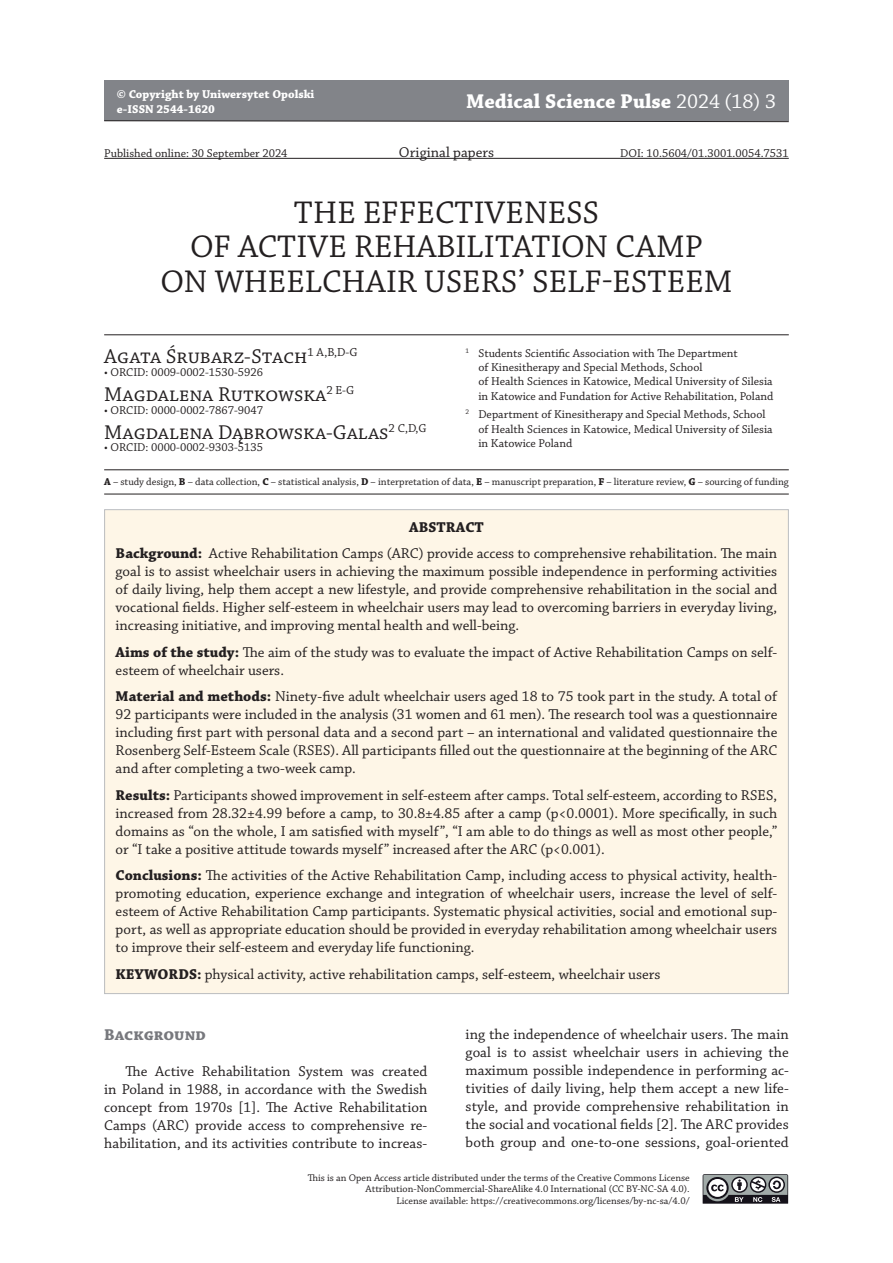
<style>
.page{position:relative;width:893px;height:1263px;background:#fff}
.page>*{position:absolute;margin:0;border:0;box-sizing:border-box;transform-origin:0 0}
.t1{font:33px/34.7px "Chaparral Pro";letter-spacing:.06em;color:#231f20}
.t2{font:21px "Chaparral Pro";color:#231f20}
.t3{font:700 21px "Chaparral Pro";color:#fff}
.t4{font:700 16.5px "Chaparral Pro";color:#77787d}
.t5{font:15px/18px "Chaparral Pro";color:#231f20;text-align:justify}
.t6{font:12px/14.4px "Chaparral Pro";color:#231f20}
.t7{font:700 12px/14.4px "Chaparral Pro";color:#fff}
.t8{font:10.5px "Chaparral Pro";color:#231f20}
.t9{font:10.2px/11.2px "Chaparral Pro";color:#231f20;text-align:right}
.s1{font-weight:400}
.s2{font-weight:700}
</style>
<div class="page">
<svg style="left:703px;top:1174px;width:85px;height:30px;background:#797a7d"></svg>
<div style="left:104px;top:81px;width:685px;height:40px;background:#828489"></div>
<svg style="left:104px;top:120px;width:685px;height:2px"></svg>
<hr style="left:104px;top:158px;width:685px;height:1px;background:#231f20">
<hr style="left:104px;top:334px;width:685px;height:1px;background:#231f20">
<hr style="left:104px;top:469px;width:685px;height:1px;background:#231f20">
<hr style="left:104px;top:494px;width:685px;height:1px;background:#231f20">
<div style="left:105px;top:510px;width:683px;height:483px;background:#fef6e7"></div>
<p class="t7" style="left:117px;top:88px;width:199px">© Copyright by Uniwersytet Opolski e-ISSN 2544-1620</p>
<h2 class="t3" style="left:466px;top:89px;width:311px">Medical Science Pulse <span class="s1">2024 (18) 3</span></h2>
<p class="t6" style="left:104px;top:146px;width:185px">Published online: 30 September 2024</p>
<p class="t5" style="left:399px;top:144px;width:97px">Original papers</p>
<p class="t6" style="left:620px;top:146px;width:170px">DOI: 10.5604/01.3001.0054.7531</p>
<h1 class="t1" style="left:294px;top:196px;width:289px">The effectiveness</h1>
<h1 class="t1" style="left:190px;top:231px;width:67px">of acti</h1>
<h1 class="t1" style="left:308px;top:231px;width:128px">ve rehabilitation</h1>
<h1 class="t1" style="left:160px;top:231px;width:574px;text-indent:455px">camp<br>on wheelchair users’ self-esteem</h1>
<h2 class="t2" style="left:104px;top:345px;width:255px">Agata Śrubarz-Stach<sup>1</sup> <sup>A,B,D-G</sup></h2>
<p class="t6" style="left:104px;top:365px;width:160px">• ORCID: 0009-0002-1530-5926</p>
<h2 class="t2" style="left:104px;top:383px;width:252px">Magdalena Rutkowska<sup>2</sup> <sup>E-G</sup></h2>
<p class="t6" style="left:104px;top:403px;width:160px">• ORCID: 0000-0002-7867-9047</p>
<h2 class="t2" style="left:104px;top:420px;width:324px">Magdalena Dąbrowska-Galas<sup>2</sup> <sup>C,D,G</sup></h2>
<p class="t6" style="left:104px;top:441px;width:160px">• ORCID: 0000-0002-9303-5135</p>
<p class="t6" style="left:478px;top:346px;width:296px;text-indent:-13px"><sup>1</sup> Students Scientific Association with The Department<br>of Kinesitherapy and Special Methods, School<br>of Health Sciences in Katowice, Medical University of Silesia in Katowice and Fundation for Active Rehabilitation, Poland</p>
<p class="t6" style="left:478px;top:408px;width:296px;text-indent:-13px"><sup>2</sup> Department of Kinesitherapy and Special Methods, School of Health Sciences in Katowice, Medical University of Silesia in Katowice Poland</p>
<p class="t8" style="left:104px;top:476px;width:686px"><span class="s2">A</span> – study design, <span class="s2">B</span> – data collection, <span class="s2">C</span> – statistical analysis, <span class="s2">D</span> – interpretation of data, <span class="s2">E</span> – manuscript preparation, <span class="s2">F</span> – literature review, <span class="s2">G</span> – sourcing of funding</p>
<p class="t5" style="left:116px;top:514px;width:663px;line-height:26.5px;text-align:center"><span class="s2">ABSTRACT<br>Background:</span> Active Rehabilitation Camps (ARC) provide access to comprehensive rehabilitation. The main</p>
<p class="t5" style="left:116px;top:563px;width:663px">goal is to assist wheelchair users in achieving the maximum possible independence in performing activities of daily living, help them accept a new lifestyle, and provide comprehensive rehabilitation in the social and vocational fields. Higher self-esteem in wheelchair users may lead to overcoming barriers in everyday living, increasing initiative, and improving mental health and well-being.</p>
<p class="t5" style="left:116px;top:644px;width:663px"><span class="s2">Aims of the study:</span> The aim of the study was to evaluate the impact of Active Rehabilitation Camps on self&shy;esteem of wheelchair users.</p>
<p class="t5" style="left:116px;top:688px;width:664px"><span class="s2">Material and methods:</span> Ninety-five adult wheelchair users aged 18 to 75 took part in the study. A total of 92 participants were included in the analysis (31 women and 61 men). The research tool was a questionnaire including first part with personal data and a second part – an international and validated questionnaire the Rosenberg Self-Esteem Scale (RSES). All participants filled out the questionnaire at the beginning of the ARC and after completing a two-week camp.</p>
<p class="t5" style="left:116px;top:787px;width:663px"><span class="s2">Results:</span> Participants showed improvement in self-esteem after camps. Total self-esteem, according to RSES, increased from 28.32±4.99 before a camp, to 30.8±4.85 after a camp (p&lt;0.0001). More specifically, in such domains as “on the whole, I am satisfied with myself”, “I am able to do things as well as most other people,” or “I take a positive attitude towards myself” increased after the ARC (p&lt;0.001).</p>
<p class="t5" style="left:116px;top:867px;width:663px"><span class="s2">Conclusions:</span> The activities of the Active Rehabilitation Camp, including access to physical activity, health&shy;promoting education, experience exchange and integration of wheelchair users, increase the level of self&shy;esteem of Active Rehabilitation Camp participants. Systematic physical activities, social and emotional sup&shy;port, as well as appropriate education should be provided in everyday rehabilitation among wheelchair users to improve their self-esteem and everyday life functioning.</p>
<p class="t5" style="left:116px;top:966px;width:546px"><span class="s2">KEYWORDS:</span> physical activity, active rehabilitation camps, self-esteem, wheelchair users</p>
<p class="t4" style="left:104px;top:1025px;width:103px">Background</p>
<p class="t5" style="left:104px;top:1062px;width:325px;text-indent:21px">The Active Rehabilitation System was created in Poland in 1988, in accordance with the Swedish concept from 1970s [1]. The Active Rehabilitation Camps (ARC) provide access to comprehensive re&shy;habilitation, and its activities contribute to increas-</p>
<p class="t5" style="left:466px;top:1025px;width:325px">ing the independence of wheelchair users. The main goal is to assist wheelchair users in achieving the maximum possible independence in performing ac&shy;tivities of daily living, help them accept a new life&shy;style, and provide comprehensive rehabilitation in the social and vocational fields [2]. The ARC provides both group and one-to-one sessions, goal-oriented</p>
<p class="t9" style="left:308px;top:1173px;width:384px">This is an Open Access article distributed under the terms of the Creative Commons License<br>Attribution-NonCommercial-ShareAlike 4.0 International (CC BY-NC-SA 4.0).<br>License available: https://creativecommons.org/licenses/by-nc-sa/4.0/</p>
</div>
